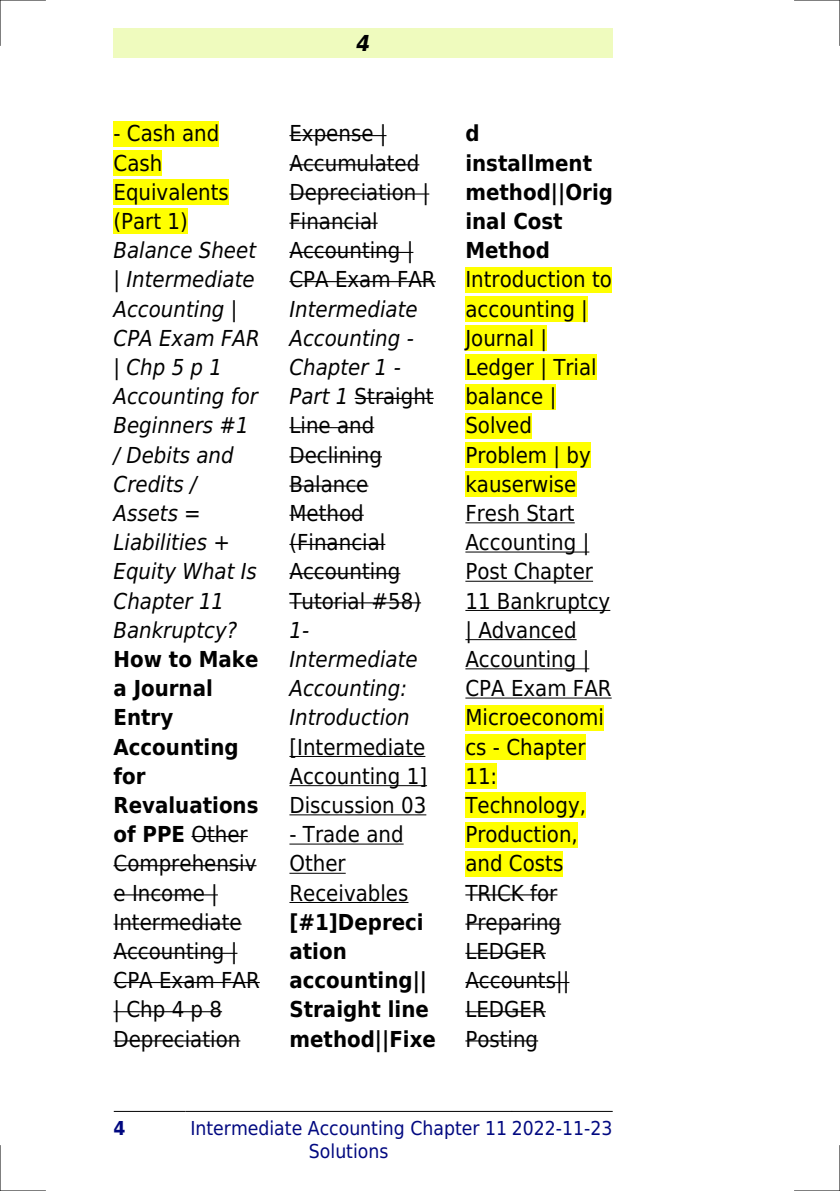
<style>
.page{position:relative;width:840px;height:1191px;background:#fff}
.page>*{position:absolute;margin:0;border:0;box-sizing:border-box;transform-origin:0 0}
.t1{font:22px/29.2px "DejaVu Sans Condensed";color:#000}
.t2{font:italic 22px/29.2px "DejaVu Sans Condensed";color:#000}
.t3{font:700 22px/29.2px "DejaVu Sans Condensed";color:#000}
.t4{font:italic 700 22px "DejaVu Sans Condensed";color:#000}
.t5{font:19.2px/23px "DejaVu Sans Condensed";color:#000880}
.t6{font:700 19.2px "DejaVu Sans Condensed";color:#000880}
.s1{font-weight:700}
.s2{font-style:italic}
</style>
<div class="page">
<div style="left:113px;top:28px;width:499px;height:30px;background:#effbbe"></div>
<hr style="left:114px;top:1111px;width:71px;height:1px;background:#000">
<hr style="left:186px;top:1111px;width:325px;height:1px;background:#000">
<hr style="left:512px;top:1111px;width:100px;height:1px;background:#000">
<div style="left:113px;top:121px;width:106px;height:25px;background:#ff0"></div>
<div style="left:113px;top:150px;width:49px;height:26px;background:#ff0"></div>
<div style="left:113px;top:179px;width:116px;height:26px;background:#ff0"></div>
<div style="left:113px;top:208px;width:75px;height:26px;background:#ff0"></div>
<hr style="left:191px;top:836px;width:56px;height:1px;background:#000">
<hr style="left:113px;top:865px;width:143px;height:1px;background:#000">
<hr style="left:113px;top:894px;width:105px;height:1px;background:#000">
<hr style="left:113px;top:923px;width:128px;height:1px;background:#000">
<hr style="left:113px;top:952px;width:124px;height:2px;background:#000">
<hr style="left:113px;top:982px;width:147px;height:1px;background:#000">
<hr style="left:113px;top:1011px;width:109px;height:1px;background:#000">
<hr style="left:113px;top:1040px;width:127px;height:1px;background:#000">
<hr style="left:289px;top:135px;width:97px;height:1px;background:#000">
<hr style="left:289px;top:164px;width:130px;height:1px;background:#000">
<hr style="left:289px;top:193px;width:140px;height:2px;background:#000">
<hr style="left:289px;top:223px;width:88px;height:1px;background:#000">
<hr style="left:289px;top:252px;width:124px;height:1px;background:#000">
<hr style="left:289px;top:281px;width:146px;height:1px;background:#000">
<hr style="left:354px;top:398px;width:79px;height:1px;background:#000">
<hr style="left:289px;top:427px;width:85px;height:1px;background:#000">
<hr style="left:289px;top:456px;width:93px;height:1px;background:#000">
<hr style="left:289px;top:485px;width:79px;height:1px;background:#000">
<hr style="left:289px;top:515px;width:74px;height:1px;background:#000">
<hr style="left:289px;top:544px;width:96px;height:1px;background:#000">
<hr style="left:289px;top:573px;width:111px;height:1px;background:#000">
<hr style="left:289px;top:602px;width:132px;height:1px;background:#000">
<hr style="left:289px;top:756px;width:136px;height:1px;background:#000">
<hr style="left:289px;top:785px;width:138px;height:1px;background:#000">
<hr style="left:289px;top:814px;width:137px;height:1px;background:#000">
<hr style="left:289px;top:843px;width:114px;height:1px;background:#000">
<hr style="left:289px;top:872px;width:56px;height:1px;background:#000">
<hr style="left:289px;top:902px;width:119px;height:1px;background:#000">
<div style="left:465px;top:267px;width:146px;height:25px;background:#ff0"></div>
<div style="left:465px;top:296px;width:122px;height:26px;background:#ff0"></div>
<div style="left:465px;top:325px;width:82px;height:26px;background:#ff0"></div>
<div style="left:465px;top:354px;width:131px;height:26px;background:#ff0"></div>
<div style="left:465px;top:384px;width:91px;height:25px;background:#ff0"></div>
<div style="left:465px;top:413px;width:67px;height:25px;background:#ff0"></div>
<div style="left:465px;top:442px;width:125px;height:26px;background:#ff0"></div>
<div style="left:465px;top:471px;width:111px;height:26px;background:#ff0"></div>
<hr style="left:465px;top:522px;width:109px;height:1px;background:#000">
<hr style="left:465px;top:551px;width:124px;height:1px;background:#000">
<hr style="left:465px;top:581px;width:127px;height:1px;background:#000">
<hr style="left:465px;top:610px;width:145px;height:1px;background:#000">
<hr style="left:465px;top:639px;width:111px;height:1px;background:#000">
<hr style="left:465px;top:668px;width:124px;height:1px;background:#000">
<hr style="left:465px;top:697px;width:146px;height:1px;background:#000">
<div style="left:465px;top:705px;width:138px;height:25px;background:#ff0"></div>
<div style="left:465px;top:734px;width:120px;height:26px;background:#ff0"></div>
<div style="left:465px;top:763px;width:32px;height:26px;background:#ff0"></div>
<div style="left:465px;top:792px;width:120px;height:26px;background:#ff0"></div>
<div style="left:465px;top:821px;width:112px;height:26px;background:#ff0"></div>
<div style="left:465px;top:851px;width:98px;height:25px;background:#ff0"></div>
<hr style="left:465px;top:894px;width:92px;height:1px;background:#000">
<hr style="left:465px;top:923px;width:96px;height:1px;background:#000">
<hr style="left:465px;top:952px;width:80px;height:2px;background:#000">
<hr style="left:465px;top:982px;width:104px;height:1px;background:#000">
<hr style="left:465px;top:1011px;width:80px;height:1px;background:#000">
<hr style="left:465px;top:1040px;width:73px;height:1px;background:#000">
<hr style="left:0;top:0;width:45px;height:1px;background:#000">
<hr style="left:794px;top:0;width:45px;height:1px;background:#000">
<hr style="left:0;top:1190px;width:45px;height:1px;background:#000">
<hr style="left:794px;top:1190px;width:45px;height:1px;background:#000">
<hr style="left:0;top:0;width:1px;height:45px;background:#000">
<hr style="left:0;top:1145px;width:1px;height:46px;background:#000">
<hr style="left:839px;top:0;width:1px;height:45px;background:#000">
<hr style="left:839px;top:1145px;width:1px;height:46px;background:#000">
<p class="t4" style="left:356px;top:30px;width:15px">4</p>
<p class="t1" style="left:113px;top:119px;width:117px">- Cash and<br>Cash<br>Equivalents (Part 1)</p>
<p class="t2" style="left:113px;top:236px;width:148px">Balance Sheet | Intermediate<br>Accounting |<br>CPA Exam FAR | Chp 5 p 1<br>Accounting for<br>Beginners #1 / Debits and<br>Credits /<br>Assets =<br>Liabilities +<br>Equity What Is<br>Chapter 11<br>Bankruptcy?</p>
<p class="t1" style="left:113px;top:645px;width:148px"><span class="s1">How to Make a Journal<br>Entry<br>Accounting for<br>Revaluations of PPE</span> Other<br>Comprehensiv e Income |<br>Intermediate<br>Accounting |<br>CPA Exam FAR | Chp 4 p 8<br>Depreciation</p>
<p class="t1" style="left:289px;top:119px;width:148px">Expense |<br>Accumulated<br>Depreciation |<br>Financial<br>Accounting |<br>CPA Exam FAR</p>
<p class="t1" style="left:289px;top:294px;width:146px"><span class="s2">Intermediate<br>Accounting -<br>Chapter 1 -<br>Part 1</span> Straight<br>Line and<br>Declining<br>Balance<br>Method (Financial<br>Accounting<br>Tutorial #58)</p>
<p class="t2" style="left:289px;top:615px;width:130px">1-<br>Intermediate<br>Accounting:<br>Introduction</p>
<p class="t1" style="left:289px;top:732px;width:139px;text-align:justify">[Intermediate Accounting 1] Discussion 03</p>
<p class="t1" style="left:289px;top:820px;width:120px">- Trade and<br>Other<br>Receivables</p>
<p class="t3" style="left:289px;top:907px;width:148px">[#1]Depreci ation accounting||<br>Straight line method||Fixe</p>
<p class="t3" style="left:465px;top:119px;width:149px">d<br>installment method||Orig inal Cost<br>Method</p>
<p class="t1" style="left:465px;top:265px;width:148px">Introduction to accounting |<br>Journal |<br>Ledger | Trial balance |<br>Solved<br>Problem | by kauserwise<br>Fresh Start<br>Accounting |<br>Post Chapter<br>11 Bankruptcy | Advanced<br>Accounting |<br>CPA Exam FAR<br>Microeconomi cs - Chapter<br>11:<br>Technology,<br>Production, and Costs<br>TRICK for<br>Preparing<br>LEDGER<br>Accounts||<br>LEDGER<br>Posting</p>
<p class="t6" style="left:113px;top:1116px;width:14px">4</p>
<p class="t5" style="left:309px;top:1116px;width:305px;text-indent:-118px">Intermediate Accounting Chapter 11 2022-11-23<br>Solutions</p>
</div>
